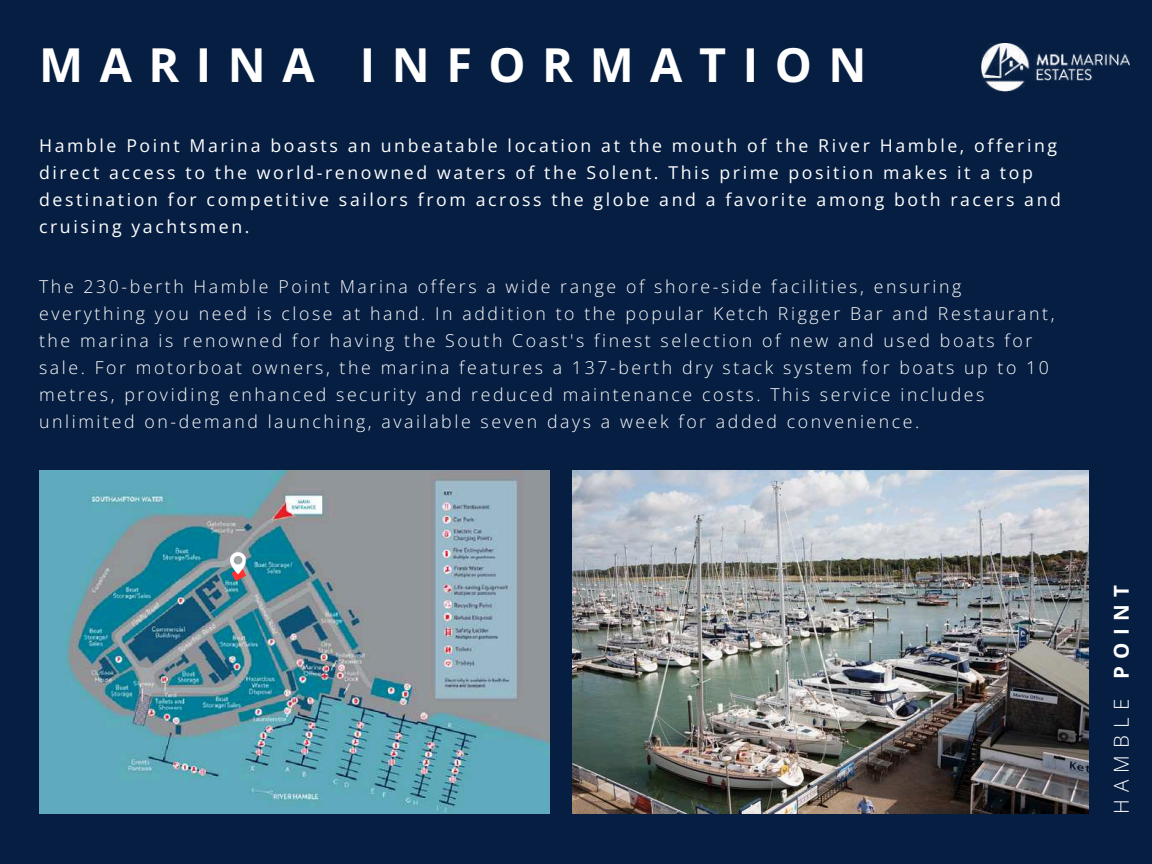
<style>
.page{position:relative;width:1152px;height:864px;background:#061e41}
.page>*{position:absolute;margin:0;border:0;box-sizing:border-box;transform-origin:0 0}
.t1{font:700 46.8px "Open Sans";letter-spacing:.355em;color:#fff}
.t2{font:300 20.55px "Open Sans";letter-spacing:.355em;color:#fff}
.t3{font:300 17.7px/27px "Open Sans";letter-spacing:.145em;color:#fff}
.t4{font:17.7px/27px "Open Sans";letter-spacing:.145em;color:#fff}
.s1{font-weight:700}
</style>
<div class="page">
<img style="left:39px;top:471px;width:511px;height:343px">
<img style="left:981px;top:43px;width:149px;height:49px">
<svg style="left:230px;top:552px;width:16px;height:29px"></svg>
<img style="left:573px;top:471px;width:515px;height:343px">
<h1 class="t1" style="left:39px;top:32px;width:829px">MARINA INFORMATION</h1>
<p class="t4" style="left:39px;top:132px;width:1023px">Hamble Point Marina boasts an unbeatable location at the mouth of the River Hamble, offering direct access to the world-renowned waters of the Solent. This prime position makes it a top destination for competitive sailors from across the globe and a favorite among both racers and cruising yachtsmen.</p>
<p class="t3" style="left:39px;top:273px;width:1017px">The 230-berth Hamble Point Marina offers a wide range of shore-side facilities, ensuring everything you need is close at hand. In addition to the popular Ketch Rigger Bar and Restaurant, the marina is renowned for having the South Coast's finest selection of new and used boats for sale. For motorboat owners, the marina features a 137-berth dry stack system for boats up to 10 metres, providing enhanced security and reduced maintenance costs. This service includes unlimited on-demand launching, available seven days a week for added convenience.</p>
<p class="t2" style="left:1107px;top:814px;width:231px;rotate:-90deg">HAMBLE <span class="s1">POINT</span></p>
</div>
